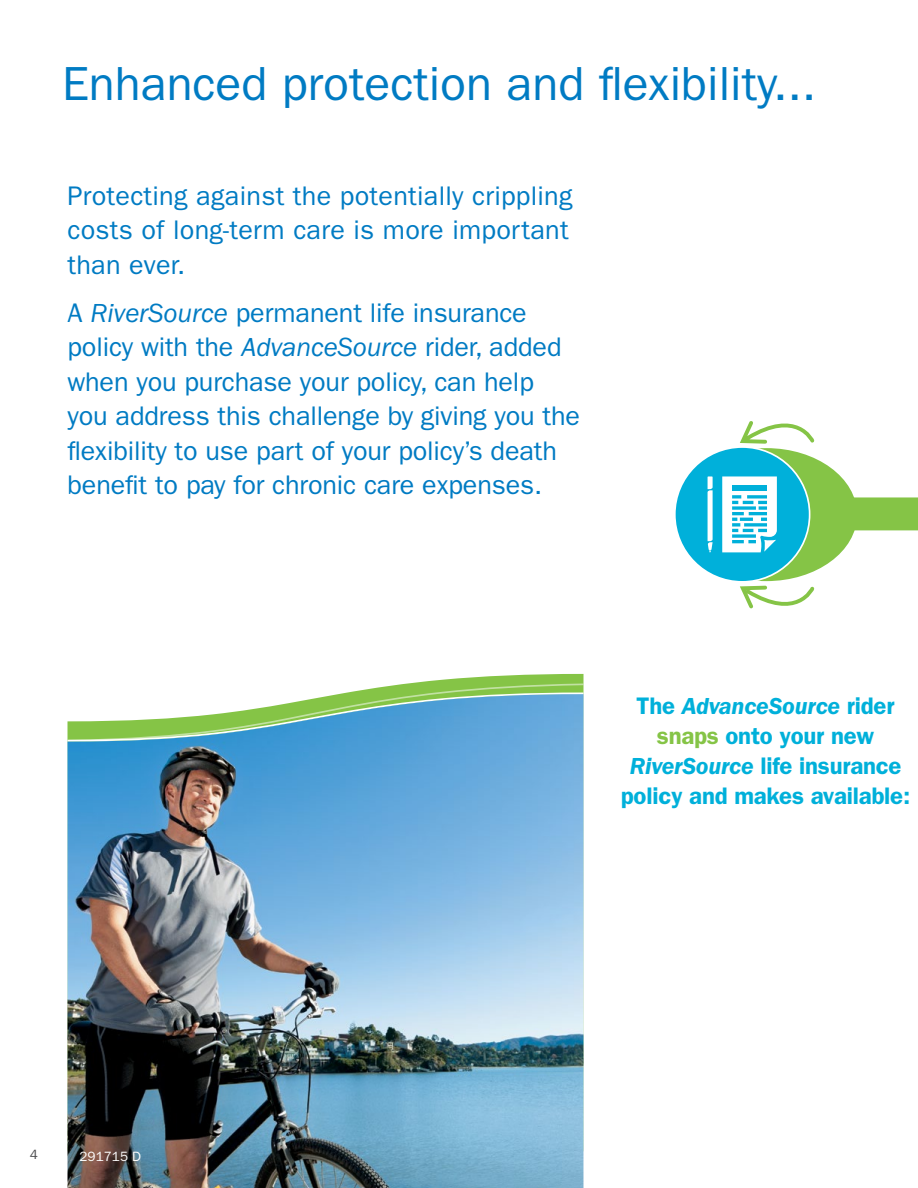
<style>
.page{position:relative;width:918px;height:1188px;background:#fff}
.page>*{position:absolute;margin:0;border:0;box-sizing:border-box;transform-origin:0 0}
.t1{font:48px "ITC Franklin Gothic Std";color:#007bc3}
.t2{font:27px/34.5px "ITC Franklin Gothic Std";letter-spacing:-.005em;color:#007bc3}
.t3{font:600 24px/30px "ITC Franklin Gothic Std";letter-spacing:-.01em;color:#00b0da;text-align:center}
.t4{font:13.5px "ITC Franklin Gothic Std";color:#fff}
.t5{font:13.5px "ITC Franklin Gothic Std";color:#4d4d4f}
.s1{font-style:italic}
.s2{color:#85c446}
</style>
<div class="page">
<div style="left:854px;top:497px;width:64px;height:33px;background:#85c446"></div>
<svg style="left:67px;top:683px;width:517px;height:59px"></svg>
<img style="left:68px;top:694px;width:516px;height:494px">
<div style="left:676px;top:448px;width:181px;height:133px;background:#85c446;border-radius:50%"></div>
<svg style="left:674px;top:446px;width:136px;height:137px"></svg>
<div style="left:677px;top:449px;width:131px;height:131px;background:#00b0da;border-radius:50%"></div>
<svg style="left:722px;top:476px;width:55px;height:76px"></svg>
<svg style="left:708px;top:476px;width:5px;height:76px"></svg>
<svg style="left:740px;top:421px;width:75px;height:23px"></svg>
<svg style="left:740px;top:585px;width:75px;height:24px"></svg>
<h1 class="t1" style="left:62px;top:57px;width:756px">Enhanced protection and flexibility...</h1>
<p class="t2" style="left:68px;top:178px;width:507px">Protecting against the potentially crippling costs of long-term care is more important than ever.</p>
<p class="t2" style="left:68px;top:295px;width:514px">A <span class="s1">RiverSource</span> permanent life insurance policy with the <span class="s1">AdvanceSource</span> rider, added when you purchase your policy, can help you address this challenge by giving you the flexibility to use part of your policy’s death benefit to pay for chronic care expenses.</p>
<p class="t3" style="left:621px;top:691px;width:291px">The <span class="s1">AdvanceSource</span> rider <span class="s2">snaps</span> onto your new<br><span class="s1">RiverSource</span> life insurance policy and makes available:</p>
<p class="t5" style="left:30px;top:1147px;width:10px">4</p>
<p class="t4" style="left:80px;top:1149px;width:63px">291715 D</p>
</div>
